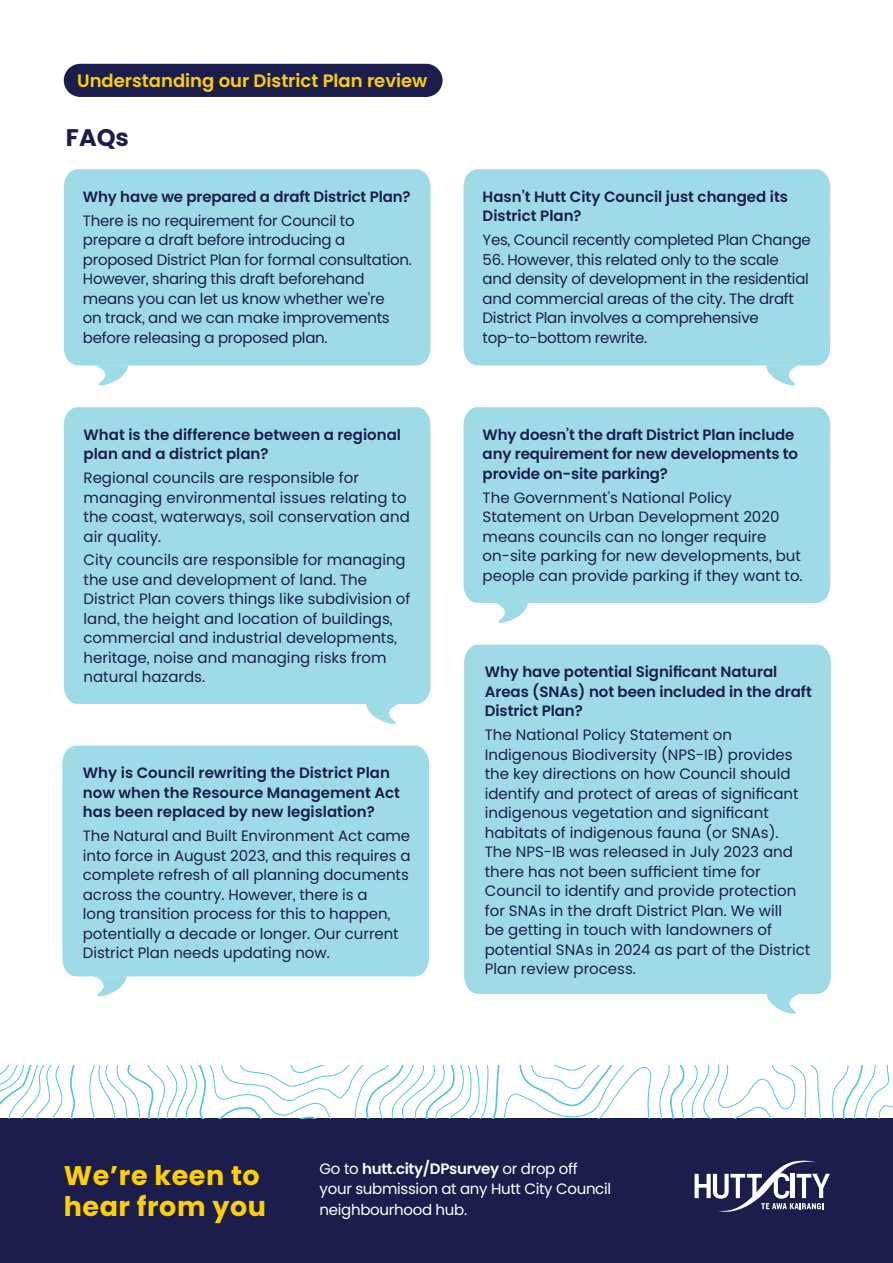
<style>
.page{position:relative;width:893px;height:1263px;background:#fff}
.page>*{position:absolute;margin:0;border:0;box-sizing:border-box;transform-origin:0 0}
.t1{font:700 27px/31.5px "Poppins";letter-spacing:.02em;color:#ffcf01}
.t2{font:700 24px "Poppins";color:#1b1e4d}
.t3{font:600 18px "Poppins";color:#ffcf01}
.t4{font:15px/19.5px "Poppins";color:#1b1e4d}
.t5{font:15px/19.5px "Poppins";letter-spacing:-.02em;color:#1b1e4d}
.t6{font:600 15px/19.5px "Poppins";letter-spacing:-.005em;color:#1b1e4d}
.t7{font:15px/20.5px "Poppins";letter-spacing:-.02em;color:#fff}
.s1{font-weight:600}
</style>
<div class="page">
<div style="left:0;top:1118px;width:893px;height:145px;background:#1b1e4d"></div>
<div style="left:64px;top:169px;width:367px;height:196px;background:#9fdbe6"></div>
<svg style="left:89px;top:365px;width:39px;height:21px"></svg>
<div style="left:463px;top:169px;width:367px;height:196px;background:#9fdbe6"></div>
<svg style="left:766px;top:365px;width:39px;height:21px"></svg>
<div style="left:463px;top:407px;width:367px;height:196px;background:#9fdbe6"></div>
<svg style="left:496px;top:603px;width:32px;height:20px"></svg>
<div style="left:64px;top:407px;width:367px;height:297px;background:#9fdbe6"></div>
<svg style="left:366px;top:704px;width:32px;height:20px"></svg>
<div style="left:62px;top:746px;width:367px;height:230px;background:#9fdbe6"></div>
<svg style="left:88px;top:976px;width:39px;height:21px"></svg>
<div style="left:64px;top:64px;width:379px;height:33px;background:#1b1e4d;border-radius:17px"></div>
<div style="left:464px;top:645px;width:367px;height:349px;background:#9fdbe6"></div>
<svg style="left:767px;top:994px;width:32px;height:20px"></svg>
<svg style="left:695px;top:1160px;width:135px;height:52px"></svg>
<svg style="left:0;top:1066px;width:893px;height:52px"></svg>
<p class="t3" style="left:77px;top:70px;width:352px">Understanding our District Plan review</p>
<h2 class="t2" style="left:66px;top:124px;width:65px">FAQs</h2>
<p class="t6" style="left:83px;top:187px;width:329px">Why have we prepared a draft District Plan?</p>
<p class="t5" style="left:83px;top:211px;width:331px">There is no requirement for Council to prepare a draft before introducing a proposed District Plan for formal consultation.<br>However, sharing this draft beforehand means you can let us know whether we’re<br>on track, and we can make improvements before releasing a proposed plan.</p>
<p class="t6" style="left:84px;top:425px;width:319px">What is the difference between a regional plan and a district plan?</p>
<p class="t4" style="left:84px;top:468px;width:328px">Regional councils are responsible for managing environmental issues relating to the coast, waterways, soil conservation and air quality.</p>
<p class="t4" style="left:84px;top:550px;width:328px">City councils are responsible for managing the use and development of land. The District Plan covers things like subdivision of land, the height and location of buildings, commercial and industrial developments, heritage, noise and managing risks from natural hazards.</p>
<p class="t6" style="left:83px;top:763px;width:319px">Why is Council rewriting the District Plan now when the Resource Management Act has been replaced by new legislation?</p>
<p class="t4" style="left:83px;top:826px;width:329px">The Natural and Built Environment Act came into force in August 2023, and this requires a complete refresh of all planning documents across the country. However, there is a<br>long transition process for this to happen, potentially a decade or longer. Our current District Plan needs updating now.</p>
<p class="t6" style="left:483px;top:187px;width:307px">Hasn’t Hutt City Council just changed its<br>District Plan?</p>
<p class="t5" style="left:483px;top:230px;width:330px">Yes, Council recently completed Plan Change</p>
<p class="t5" style="left:483px;top:250px;width:328px">56. However, this related only to the scale and density of development in the residential and commercial areas of the city. The draft District Plan involves a comprehensive top-to-bottom rewrite.</p>
<p class="t6" style="left:483px;top:425px;width:317px">Why doesn’t the draft District Plan include any requirement for new developments to provide on-site parking?</p>
<p class="t4" style="left:483px;top:488px;width:322px">The Government’s National Policy Statement on Urban Development 2020 means councils can no longer require on-site parking for new developments, but people can provide parking if they want to.</p>
<p class="t6" style="left:485px;top:662px;width:329px">Why have potential Significant Natural<br>Areas (SNAs) not been included in the draft<br>District Plan?</p>
<p class="t4" style="left:485px;top:725px;width:327px">The National Policy Statement on Indigenous Biodiversity (NPS-IB) provides the key directions on how Council should identify and protect of areas of significant indigenous vegetation and significant habitats of indigenous fauna (or SNAs).<br>The NPS-IB was released in July 2023 and there has not been sufficient time for Council to identify and provide protection for SNAs in the draft District Plan. We will<br>be getting in touch with landowners of potential SNAs in 2024 as part of the District Plan review process.</p>
<h1 class="t1" style="left:64px;top:1159px;width:204px">We’re keen to hear from you</h1>
<p class="t7" style="left:320px;top:1158px;width:293px">Go to <span class="s1">hutt.city/DPsurvey</span> or drop off your submission at any Hutt City Council neighbourhood hub.</p>
</div>
